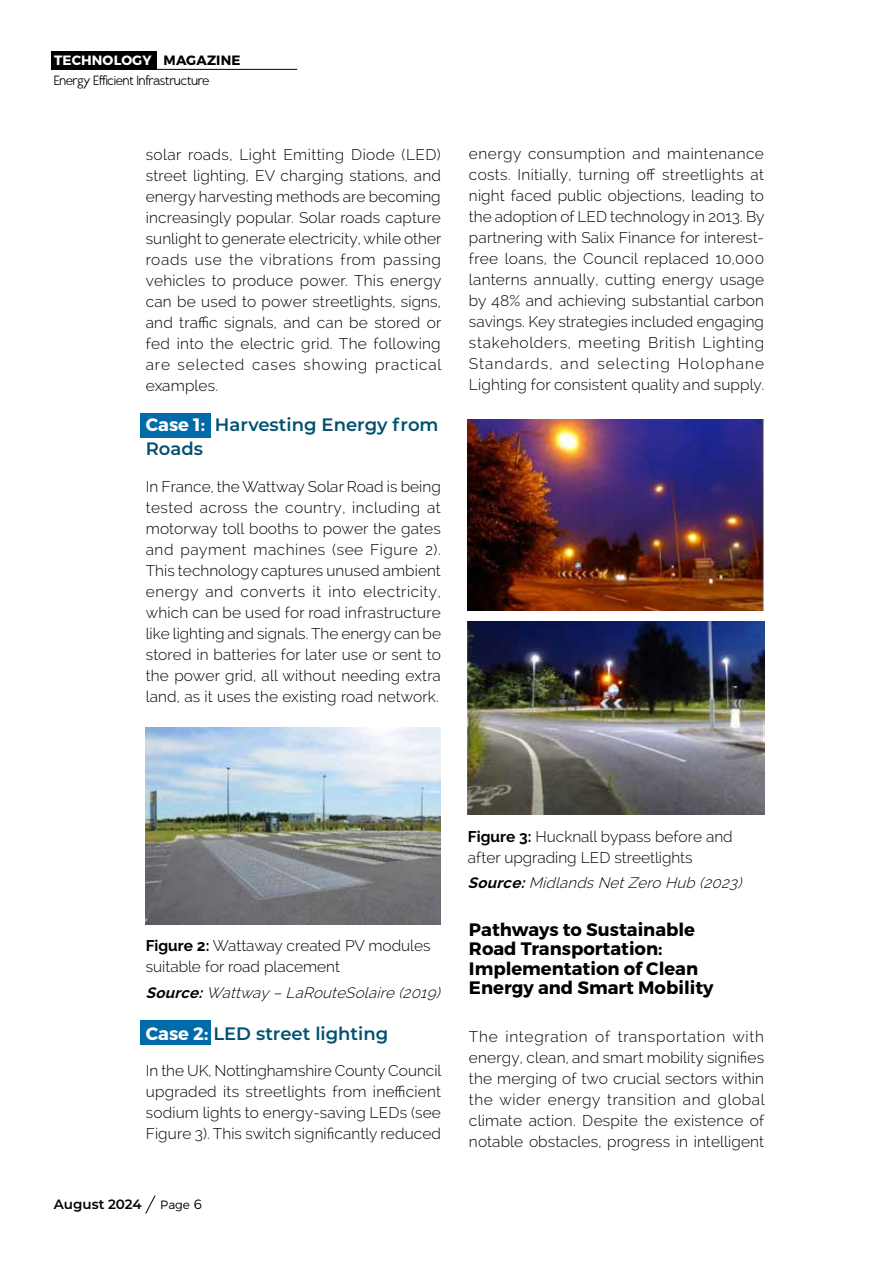
<style>
.page{position:relative;width:893px;height:1263px;background:#fff}
.page>*{position:absolute;margin:0;border:0;box-sizing:border-box;transform-origin:0 0}
.t1{font:700 18px/19.5px "Montserrat";color:#000}
.t2{font:600 18px/24px "Montserrat";color:#00506f}
.t3{font:300 15.45px/21px "Raleway";letter-spacing:.01em;color:#000;text-align:justify}
.t4{font:italic 300 15px "Raleway";color:#000}
.t5{font:700 13.5px "Montserrat";letter-spacing:.01em;color:#fff}
.t6{font:600 13.5px "Montserrat";color:#000}
.t7{font:700 13.5px "Montserrat";letter-spacing:.01em;color:#000}
.t8{font:300 13.35px "Brixton";color:#000}
.t9{font:300 12px "Montserrat";color:#000}
.s1{font-weight:700;color:#fff}
.s2{font-weight:700}
.s3{font-size:13.5px}
</style>
<div class="page">
<div style="left:51px;top:51px;width:106px;height:18px;background:#000"></div>
<svg style="left:145px;top:1195px;width:11px;height:19px"></svg>
<hr style="left:51px;top:69px;width:246px;height:1px;background:#000">
<div style="left:141px;top:1020px;width:70px;height:25px;background:#006ba9"></div>
<div style="left:141px;top:413px;width:70px;height:25px;background:#006ba9"></div>
<img style="left:146px;top:727px;width:295px;height:197px">
<img style="left:468px;top:419px;width:295px;height:192px">
<img style="left:468px;top:622px;width:296px;height:192px">
<p class="t5" style="left:54px;top:52px;width:99px">TECHNOLOGY</p>
<p class="t8" style="left:54px;top:72px;width:157px">Energy Efficient Infrastructure</p>
<p class="t7" style="left:164px;top:52px;width:78px">MAGAZINE</p>
<p class="t3" style="left:146px;top:144px;width:297px">solar roads, Light Emitting Diode (LED) street lighting, EV charging stations, and energy harvesting methods are becoming increasingly popular. Solar roads capture sunlight to generate electricity, while other roads use the vibrations from passing vehicles to produce power. This energy can be used to power streetlights, signs, and traffic signals, and can be stored or fed into the electric grid. The following are selected cases showing practical examples.</p>
<p class="t2" style="left:146px;top:412px;width:294px"><span class="s1">Case 1:</span> Harvesting Energy from<br>Roads</p>
<p class="t3" style="left:146px;top:475px;width:297px">In France, the Wattway Solar Road is being tested across the country, including at motorway toll booths to power the gates and payment machines (see Figure 2).<br>This technology captures unused ambient energy and converts it into electricity, which can be used for road infrastructure like lighting and signals. The energy can be stored in batteries for later use or sent to the power grid, all without needing extra land, as it uses the existing road network.</p>
<p class="t3" style="left:469px;top:143px;width:297px">energy consumption and maintenance costs. Initially, turning off streetlights at night faced public objections, leading to the adoption of LED technology in 2013. By partnering with Salix Finance for interest&shy;free loans, the Council replaced 10,000 lanterns annually, cutting energy usage by 48% and achieving substantial carbon savings. Key strategies included engaging stakeholders, meeting British Lighting Standards, and selecting Holophane Lighting for consistent quality and supply.</p>
<p class="t3" style="left:146px;top:935px;width:286px"><span class="s2">Figure 2:</span> Wattaway created PV modules suitable for road placement</p>
<p class="t4" style="left:146px;top:984px;width:300px"><span class="s2">Source:</span> Wattway– LaRouteSolaire (2019)</p>
<p class="t2" style="left:146px;top:1020px;width:244px"><span class="s1">Case 2:</span> LED street lighting</p>
<p class="t3" style="left:146px;top:1060px;width:297px">In the UK, Nottinghamshire County Council upgraded its streetlights from inefficient sodium lights to energy-saving LEDs (see Figure 3). This switch significantly reduced</p>
<p class="t6" style="left:54px;top:1195px;width:89px">August 2024</p>
<p class="t9" style="left:160px;top:1197px;width:43px">Page <span class="s3">6</span></p>
<p class="t3" style="left:468px;top:825px;width:266px"><span class="s2">Figure 3:</span> Hucknall bypass before and after upgrading LED streetlights</p>
<p class="t4" style="left:468px;top:874px;width:279px"><span class="s2">Source:</span> MidlandsNetZero Hub (2023)</p>
<p class="t1" style="left:469px;top:920px;width:246px">Pathways to Sustainable<br>Road Transportation:<br>Implementation of Clean<br>Energy and Smart Mobility</p>
<p class="t3" style="left:469px;top:1026px;width:297px">The integration of transportation with energy, clean, and smart mobility signifies the merging of two crucial sectors within the wider energy transition and global climate action. Despite the existence of notable obstacles, progress in intelligent</p>
</div>
